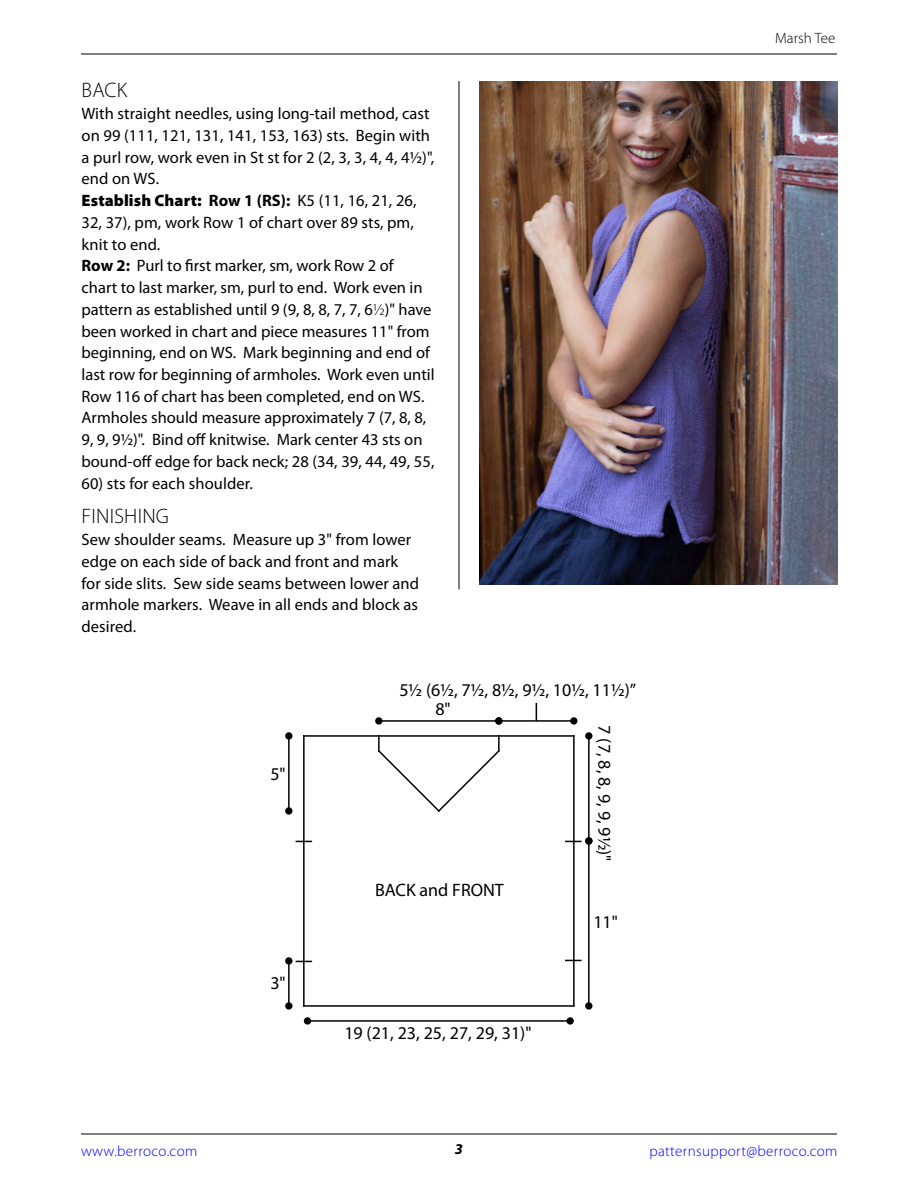
<style>
.page{position:relative;width:918px;height:1188px;background:#fff}
.page>*{position:absolute;margin:0;border:0;box-sizing:border-box;transform-origin:0 0}
.t1{font:300 21px "Myriad Pro";letter-spacing:.01em;color:#000}
.t2{font:18px "Myriad Pro";color:#000}
.t3{font:16.5px/21.8px "Myriad Pro";color:#000}
.t4{font:300 15px "Myriad Pro";letter-spacing:.025em;color:#00f}
.t5{font:300 15px "Myriad Pro";letter-spacing:.005em;color:#000}
.t6{font:italic 700 15px "Myriad Pro";color:#000}
.s1{font-weight:900}
.s2{font-weight:700}
.s3{font-weight:300}
</style>
<div class="page">
<hr style="left:81px;top:1134px;width:756px;height:1px;background:#000">
<hr style="left:81px;top:54px;width:756px;height:1px;background:#000">
<hr style="left:459px;top:81px;width:1px;height:508px;background:#000">
<img style="left:479px;top:82px;width:359px;height:502px">
<hr style="left:304px;top:1005px;width:270px;height:2px;background:#000">
<hr style="left:573px;top:736px;width:2px;height:270px;background:#000">
<hr style="left:303px;top:736px;width:2px;height:270px;background:#000">
<hr style="left:304px;top:735px;width:270px;height:2px;background:#000">
<svg style="left:296px;top:961px;width:15px;height:1px"></svg>
<svg style="left:566px;top:841px;width:15px;height:1px"></svg>
<svg style="left:566px;top:960px;width:15px;height:1px"></svg>
<svg style="left:296px;top:841px;width:15px;height:1px"></svg>
<hr style="left:307px;top:1020px;width:263px;height:2px;background:#000">
<div style="left:304px;top:1017px;width:7px;height:8px;background:#000;border-radius:50%"></div>
<div style="left:567px;top:1017px;width:7px;height:8px;background:#000;border-radius:50%"></div>
<hr style="left:379px;top:720px;width:120px;height:2px;background:#000">
<div style="left:375px;top:717px;width:8px;height:8px;background:#000;border-radius:50%"></div>
<hr style="left:588px;top:736px;width:2px;height:105px;background:#000">
<div style="left:585px;top:732px;width:8px;height:8px;background:#000;border-radius:50%"></div>
<hr style="left:588px;top:841px;width:2px;height:165px;background:#000">
<div style="left:585px;top:1002px;width:8px;height:8px;background:#000;border-radius:50%"></div>
<div style="left:585px;top:837px;width:8px;height:8px;background:#000;border-radius:50%"></div>
<hr style="left:288px;top:961px;width:2px;height:45px;background:#000">
<div style="left:285px;top:1002px;width:8px;height:8px;background:#000;border-radius:50%"></div>
<div style="left:285px;top:957px;width:8px;height:8px;background:#000;border-radius:50%"></div>
<hr style="left:288px;top:736px;width:2px;height:75px;background:#000">
<div style="left:285px;top:807px;width:8px;height:8px;background:#000;border-radius:50%"></div>
<div style="left:285px;top:732px;width:8px;height:8px;background:#000;border-radius:50%"></div>
<hr style="left:499px;top:720px;width:75px;height:2px;background:#000">
<div style="left:495px;top:717px;width:8px;height:8px;background:#000;border-radius:50%"></div>
<div style="left:570px;top:717px;width:8px;height:8px;background:#000;border-radius:50%"></div>
<svg style="left:377px;top:736px;width:124px;height:76px"></svg>
<svg style="left:536px;top:703px;width:1px;height:17px"></svg>
<p class="t1" style="left:82px;top:78px;width:47px">BACK</p>
<p class="t3" style="left:82px;top:102px;width:355px">With straight needles, using long-tail method, cast on 99 (111, 121, 131, 141, 153, 163) sts. Begin with a purl row, work even in St st for 2 (2, 3, 3, 4, 4, 4½)", end on WS.<br><span class="s1">Establish Chart:</span> <span class="s2">Row 1 (RS):</span> K5 (11, 16, 21, 26, 32, 37), pm, work Row 1 of chart over 89 sts, pm, knit to end.<br><span class="s2">Row 2:</span> Purl to first marker, sm, work Row 2 of<br>chart to last marker, sm, purl to end. Work even in pattern as established until 9 (9, 8, 8, 7, 7, 6<span class="s3">½</span>)" have been worked in chart and piece measures 11" from beginning, end on WS. Mark beginning and end of last row for beginning of armholes. Work even until Row 116 of chart has been completed, end on WS.<br>Armholes should measure approximately 7 (7, 8, 8, 9, 9, 9½)". Bind off knitwise. Mark center 43 sts on bound-off edge for back neck; 28 (34, 39, 44, 49, 55,</p>
<p class="t3" style="left:82px;top:472px;width:173px">60) sts for each shoulder.</p>
<p class="t1" style="left:82px;top:504px;width:89px">FINISHING</p>
<p class="t3" style="left:82px;top:528px;width:339px">Sew shoulder seams. Measure up 3" from lower edge on each side of back and front and mark for side slits. Sew side seams between lower and armhole markers. Weave in all ends and block as desired.</p>
<p class="t2" style="left:270px;top:763px;width:17px">5"</p>
<p class="t2" style="left:270px;top:972px;width:17px">3"</p>
<p class="t2" style="left:399px;top:679px;width:238px">5½ (6½, 7½, 8½, 9½, 10½, 11½)”</p>
<p class="t2" style="left:616px;top:725px;width:138px;rotate:90deg">7 (7, 8, 8, 9, 9, 9½)"</p>
<p class="t2" style="left:375px;top:879px;width:130px">BACK and FRONT</p>
<p class="t2" style="left:435px;top:698px;width:17px">8"</p>
<p class="t2" style="left:344px;top:1022px;width:189px">19 (21, 23, 25, 27, 29, 31)"</p>
<p class="t2" style="left:593px;top:911px;width:26px">11"</p>
<p class="t5" style="left:775px;top:29px;width:62px">Marsh Tee</p>
<p class="t4" style="left:81px;top:1142px;width:118px">www.berroco.com</p>
<p class="t6" style="left:455px;top:1139px;width:10px">3</p>
<p class="t4" style="left:649px;top:1142px;width:190px">patternsupport@berroco.com</p>
</div>
